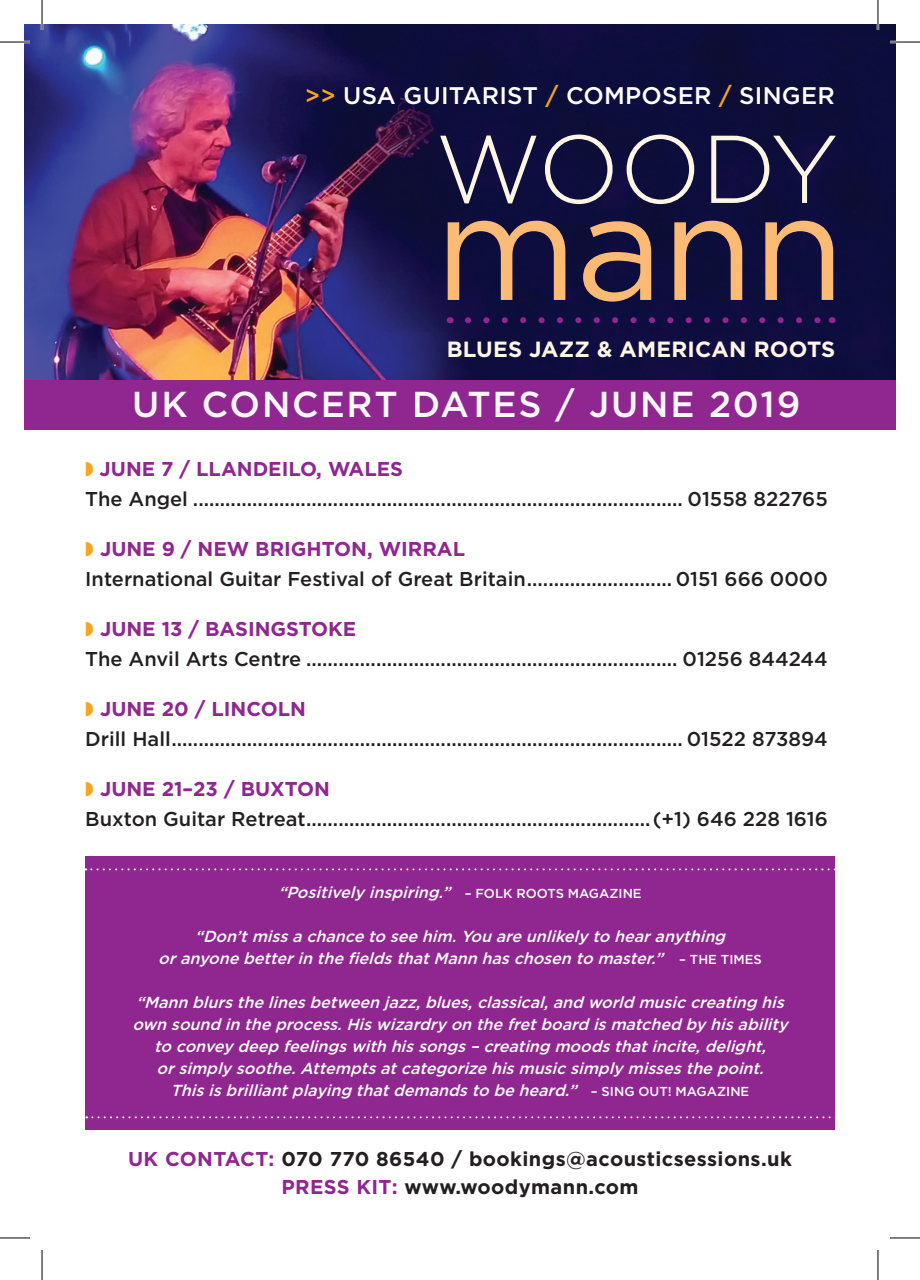
<style>
.page{position:relative;width:920px;height:1280px;background:#fff}
.page>*{position:absolute;margin:0;border:0;box-sizing:border-box;transform-origin:0 0}
.t1{font:150px "Gotham";color:#fcbb74}
.t2{font:300 96px "Gotham";letter-spacing:-.02em;color:#fef6e5}
.t3{font:500 36px "Gotham";letter-spacing:.05em;color:#fef8fa}
.t4{font:500 24px "Gotham";letter-spacing:.01em;color:#fff}
.t5{font:700 22px "Gotham";letter-spacing:.01em;color:#fef6e5}
.t6{font:500 20px "Gotham";color:#231f20}
.t7{font:700 20px "Gotham";color:#90268f}
.t8{font:700 20px/28px "Gotham";letter-spacing:.02em;color:#231f20;text-align:center}
.t9{font:italic 500 16px/22px "Gotham";color:#fff;text-align:center}
.s1{color:#f9a51b}
.s2{font-style:normal;font-size:13px}
.s3{color:#90268f}
</style>
<div class="page">
<img style="left:24px;top:24px;width:871px;height:356px">
<svg style="left:467px;top:317px;width:355px;height:6px;background:#2f1353"></svg>
<div style="left:24px;top:380px;width:871px;height:49px;background:#90268f"></div>
<div style="left:85px;top:856px;width:749px;height:274px;background:#90268f"></div>
<svg style="left:85px;top:868px;width:750px;height:2px"></svg>
<svg style="left:86px;top:1116px;width:749px;height:2px"></svg>
<hr style="left:0;top:41px;width:30px;height:2px;background:#fff">
<hr style="left:889px;top:41px;width:30px;height:2px;background:#fff">
<hr style="left:41px;top:0;width:2px;height:30px;background:#fff">
<hr style="left:876px;top:0;width:2px;height:30px;background:#fff">
<hr style="left:0;top:42px;width:30px;height:1px;background:#000">
<hr style="left:889px;top:42px;width:30px;height:1px;background:#000">
<hr style="left:0;top:1237px;width:30px;height:1px;background:#000">
<hr style="left:889px;top:1237px;width:30px;height:1px;background:#000">
<hr style="left:42px;top:0;width:1px;height:30px;background:#000">
<hr style="left:42px;top:1249px;width:1px;height:30px;background:#000">
<hr style="left:877px;top:0;width:1px;height:30px;background:#000">
<hr style="left:877px;top:1249px;width:1px;height:30px;background:#000">
<p class="t4" style="left:305px;top:80px;width:531px"><span class="s1">&gt;&gt;</span> USA GUITARIST <span class="s1">/</span> COMPOSER <span class="s1">/</span> SINGER</p>
<h2 class="t2" style="left:435px;top:108px;width:405px">WOODY</h2>
<h1 class="t1" style="left:434px;top:151px;width:411px">mann</h1>
<p class="t5" style="left:446px;top:334px;width:390px">BLUES JAZZ &amp; AMERICAN ROOTS</p>
<h3 class="t3" style="left:132px;top:381px;width:669px">UK CONCERT DATES / JUNE 2019</h3>
<p class="t7" style="left:100px;top:456px;width:305px">JUNE 7 / LLANDEILO, WALES</p>
<p class="t6" style="left:85px;top:486px;width:743px">The Angel ........................................................................................... 01558 822765</p>
<p class="t7" style="left:100px;top:536px;width:366px">JUNE 9 / NEW BRIGHTON, WIRRAL</p>
<p class="t6" style="left:85px;top:566px;width:744px">International Guitar Festival of Great Britain........................... 0151 666 0000</p>
<p class="t7" style="left:100px;top:616px;width:257px">JUNE 13 / BASINGSTOKE</p>
<p class="t6" style="left:85px;top:646px;width:743px">The Anvil Arts Centre ..................................................................... 01256 844244</p>
<p class="t7" style="left:100px;top:696px;width:207px">JUNE 20 / LINCOLN</p>
<p class="t6" style="left:85px;top:726px;width:744px">Drill Hall............................................................................................... 01522 873894</p>
<p class="t7" style="left:100px;top:776px;width:231px">JUNE 21–23 / BUXTON</p>
<p class="t6" style="left:85px;top:806px;width:743px">Buxton Guitar Retreat................................................................(+1) 646 228 1616</p>
<p class="t9" style="left:278px;top:881px;width:365px">“Positivelyinspiring.” <span class="s2">– F O L K R O O T S M A G A Z I N E</span></p>
<p class="t9" style="left:158px;top:925px;width:605px">“Don’tmissachanceto seehim.Youareunlikelyto hearanything oranyonebetterinthefieldsthatMannhaschosento master.” <span class="s2">– T H E T I M E S</span></p>
<p class="t9" style="left:132px;top:991px;width:662px">“Mannblursthelinesbetweenjazz,blues,classical,and world musiccreating his ownsound intheprocess.Hiswizardryonthefretboard ismatched byhisability to conveydeep feelingswithhissongs–creating moodsthatincite,delight, orsimplysoothe.Attemptsatcategorizehismusicsimplymissesthepoint.<br>Thisisbrilliantplaying thatdemandsto beheard.” <span class="s2">– S I N G O U T ! M A G A Z I N E</span></p>
<p class="t8" style="left:128px;top:1144px;width:665px"><span class="s3">UK CONTACT:</span> 070 770 86540 / bookings@acousticsessions.uk<br><span class="s3">PRESS KIT:</span> www.woodymann.com</p>
</div>
